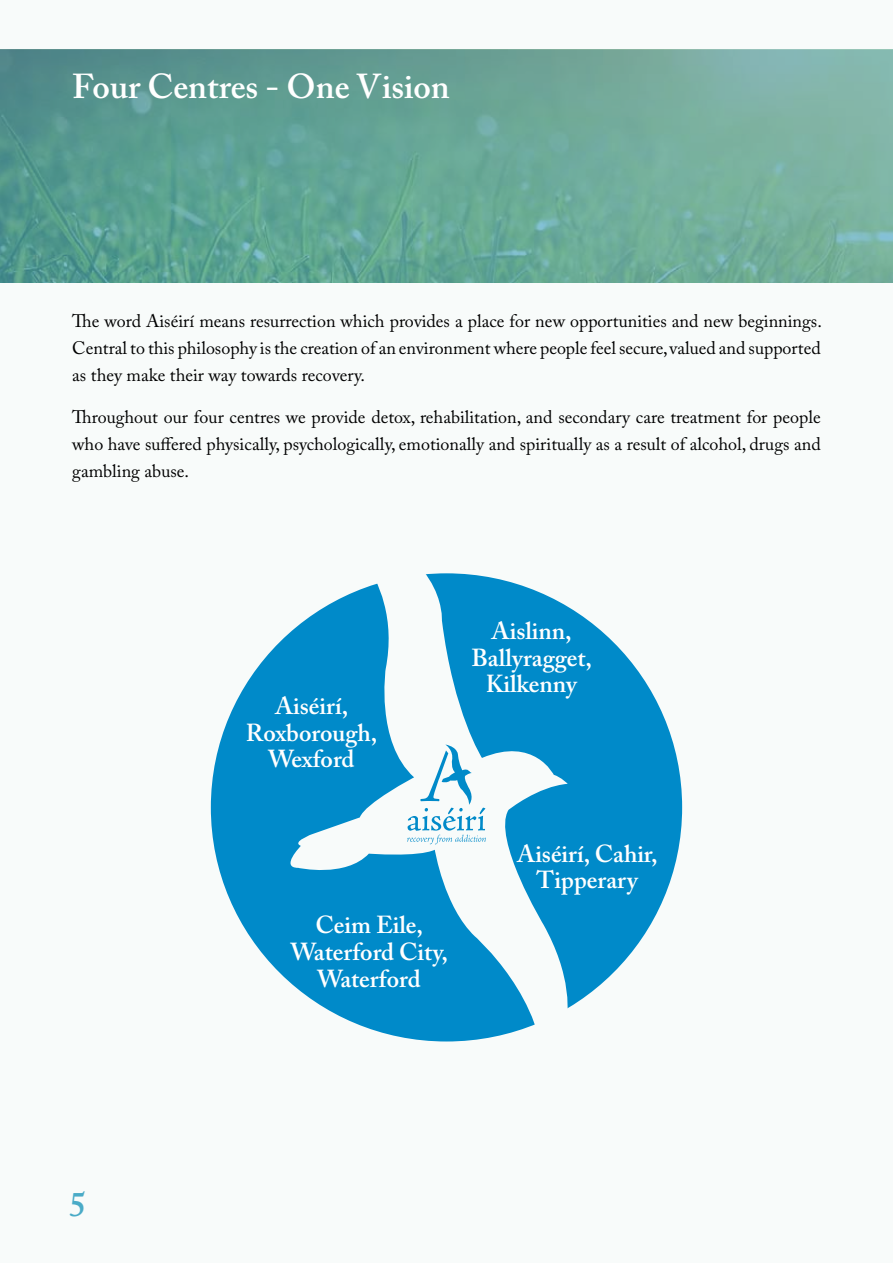
<style>
.page{position:relative;width:893px;height:1263px;background:#f8fbfa}
.page>*{position:absolute;margin:0;border:0;box-sizing:border-box;transform-origin:0 0}
.t1{font:600 34.35px "Adobe Caslon Pro";color:#fff}
.t2{font:600 34.35px "Adobe Caslon Pro";color:#4aabc7}
.t3{font:600 24.45px/26.8px "Adobe Caslon Pro";color:#fff;text-align:center}
.t4{font:18px/27px "Adobe Caslon Pro";color:#000;text-align:justify}
</style>
<div class="page">
<svg style="left:0;top:49px;width:893px;height:233px;background:#68a697"></svg>
<div style="left:211px;top:573px;width:471px;height:468px;background:#008ac9;border-radius:50%"></div>
<svg style="left:279px;top:573px;width:319px;height:469px"></svg>
<svg style="left:407px;top:744px;width:79px;height:100px;background:#cae6f0"></svg>
<h1 class="t1" style="left:72px;top:66px;width:379px">Four Centres - One Vision</h1>
<p class="t4" style="left:72px;top:308px;width:751px">The word Aiséirí means resurrection which provides a place for new opportunities and new beginnings.<br>Central to this philosophy is the creation of an environment where people feel secure, valued and supported as they make their way towards recovery.</p>
<p class="t4" style="left:72px;top:404px;width:750px">Throughout our four centres we provide detox, rehabilitation, and secondary care treatment for people who have suffered physically, psychologically, emotionally and spiritually as a result of alcohol, drugs and gambling abuse.</p>
<h1 class="t2" style="left:69px;top:1184px;width:19px">5</h1>
<h2 class="t3" style="left:246px;top:692px;width:133px">Aiséirí,<br>Roxborough,<br>Wexford</h2>
<h2 class="t3" style="left:471px;top:617px;width:122px">Aislinn,<br>Ballyragget,<br>Kilkenny</h2>
<h2 class="t3" style="left:290px;top:911px;width:159px">Ceim Eile,<br>Waterford City,<br>Waterford</h2>
<h2 class="t3" style="left:517px;top:840px;width:142px">Aiséirí, Cahir,<br>Tipperary</h2>
</div>
